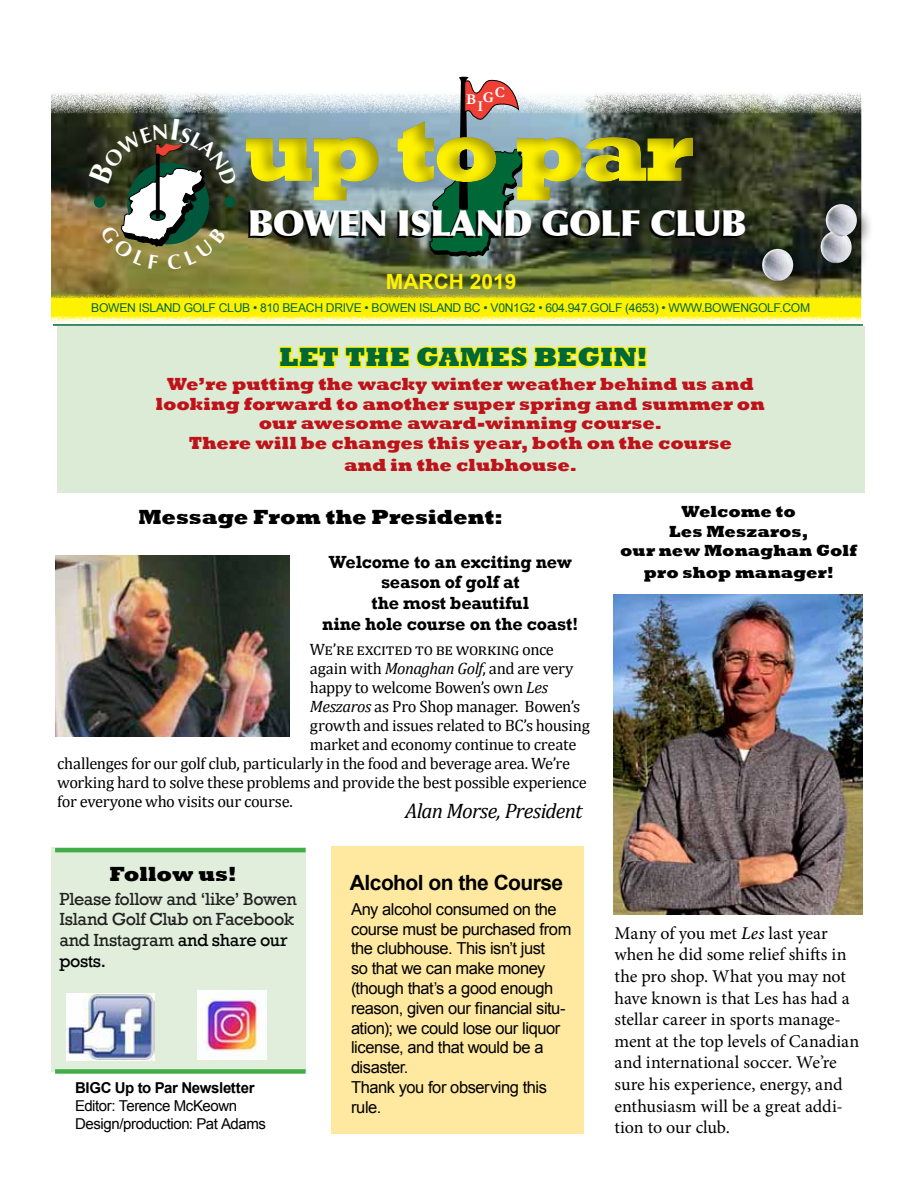
<style>
.page{position:relative;width:918px;height:1188px;background:#fff}
.page>*{position:absolute;margin:0;border:0;box-sizing:border-box;transform-origin:0 0}
.t1{font:800 90px "Rockwell";letter-spacing:-.05em;color:#fff200}
.t2{font:900 36px "Optima";letter-spacing:-.025em;color:#fff}
.t3{font:800 27px "Rockwell";letter-spacing:.01em;color:#006737}
.t4{font:800 21px "Rockwell";letter-spacing:-.005em;color:#000}
.t5{font:italic 21px "Cambria";letter-spacing:-.03em;color:#000}
.t6{font:700 21px "Arial";letter-spacing:-.025em;color:#000}
.t7{font:700 21px "Arial";color:#fff200}
.t8{font:18px/21.6px "Minion Pro";letter-spacing:.005em;color:#000}
.t9{font:800 18px/19.5px "Rockwell";color:#be131a;text-align:center}
.t10{font:18px/20.7px "Rockwell";letter-spacing:-.025em;color:#202020}
.t11{font:700 18px/20.7px "Rockwell";letter-spacing:-.01em;color:#000;text-align:center}
.t12{font:16.5px "Cambria";letter-spacing:-.02em;color:#000}
.t13{font:16.5px/19.8px "Arial";letter-spacing:-.025em;color:#000}
.t14{font:800 16.5px/19.8px "Rockwell";color:#000;text-align:center}
.t15{font:15px/18px "Arial";letter-spacing:-.03em;color:#000}
.t16{font:700 15px "Arial";letter-spacing:-.02em;color:#000}
.t17{font:700 15px "Garamond";color:#fff}
.t18{font:12.15px "Arial";letter-spacing:-.025em;color:#006737}
.s1{font-style:italic}
.s2{color:#000}
.s3{font-weight:500;font-style:italic}
</style>
<div class="page">
<div style="left:57px;top:326px;width:808px;height:166px;background:#dcebd6"></div>
<img style="left:51px;top:93px;width:810px;height:201px">
<svg style="left:430px;top:76px;width:94px;height:181px"></svg>
<div style="left:218px;top:98px;width:589px;height:111px;background:#000;opacity:.34"></div>
<svg style="left:51px;top:294px;width:810px;height:28px;background:#f5eb26"></svg>
<hr style="left:53px;top:324px;width:810px;height:2px;background:#006737">
<div style="left:760px;top:202px;width:114px;height:96px;background:#000;opacity:.44"></div>
<img style="left:762px;top:249px;width:32px;height:32px">
<img style="left:820px;top:231px;width:32px;height:32px">
<img style="left:826px;top:204px;width:31px;height:33px">
<div style="left:51px;top:847px;width:255px;height:224px;background:#e1eedc"></div>
<img style="left:198px;top:990px;width:69px;height:69px">
<img style="left:66px;top:994px;width:89px;height:67px">
<hr style="left:55px;top:848px;width:251px;height:4px;background:#40ad49">
<svg style="left:279px;top:346px;width:368px;height:23px"></svg>
<img style="left:614px;top:594px;width:249px;height:321px">
<img style="left:55px;top:555px;width:235px;height:182px">
<div style="left:332px;top:847px;width:252px;height:287px;background:#ffe9a0"></div>
<div style="left:55px;top:1069px;width:251px;height:5px;background:#40ad49"></div>
<img style="left:89px;top:119px;width:148px;height:151px">
<p class="t17" style="left:483px;top:86px;width:23px">GC</p>
<h1 class="t1" style="left:244px;top:99px;width:451px">up to par</h1>
<p class="t17" style="left:466px;top:90px;width:12px">B</p>
<p class="t17" style="left:477px;top:97px;width:7px">I</p>
<h2 class="t2" style="left:248px;top:202px;width:497px">BOWEN ISLAND GOLF CLUB</h2>
<p class="t7" style="left:386px;top:268px;width:132px">MARCH 2019</p>
<p class="t18" style="left:91px;top:299px;width:721px">BOWEN ISLAND GOLF CLUB • 810 BEACH DRIVE • BOWEN ISLAND BC • V0N1G2 • 604.947.GOLF (4653) • WWW.BOWENGOLF.COM</p>
<h3 class="t3" style="left:280px;top:342px;width:369px">LET THE GAMES BEGIN!</h3>
<p class="t9" style="left:156px;top:375px;width:611px">We’re putting the wacky winter weather behind us and looking forward to another super spring and summer on our awesome award-winning course.<br>There will be changes this year, both on the course</p>
<p class="t9" style="left:344px;top:455px;width:234px">and in the clubhouse.</p>
<p class="t4" style="left:138px;top:505px;width:366px">Message From the President:</p>
<p class="t11" style="left:322px;top:551px;width:258px">Welcome to an exciting new season of golf at<br>the most beautiful<br>nine hole course on the coast!</p>
<p class="t12" style="left:310px;top:640px;width:246px">We’re excited to be working once</p>
<p class="t12" style="left:310px;top:659px;width:265px">again with <span class="s1">Monaghan Golf</span>, and are very</p>
<p class="t12" style="left:310px;top:678px;width:240px">happy to welcome Bowen’s own <span class="s1">Les</span></p>
<p class="t12" style="left:310px;top:697px;width:272px"><span class="s1">Meszaros</span> as Pro Shop manager. Bowen’s</p>
<p class="t12" style="left:310px;top:716px;width:281px">growth and issues related to BC’s housing</p>
<p class="t12" style="left:310px;top:735px;width:268px">market and economy continue to create</p>
<p class="t12" style="left:57px;top:754px;width:515px">challenges for our golf club, particularly in the food and beverage area. We’re</p>
<p class="t12" style="left:57px;top:773px;width:531px">working hard to solve these problems and provide the best possible experience</p>
<p class="t12" style="left:57px;top:792px;width:237px">for everyone who visits our course.</p>
<p class="t5" style="left:405px;top:798px;width:179px">Alan Morse, President</p>
<p class="t4" style="left:110px;top:862px;width:128px">Follow us!</p>
<p class="t10" style="left:171px;top:906px;width:7px">.</p>
<p class="t10" style="left:59px;top:888px;width:239px">Please follow and ‘like’ Bowen<br>Island Golf Club on Facebook and Instagram <span class="s2">and share our posts.</span></p>
<p class="t16" style="left:75px;top:1078px;width:181px">BIGC Up to Par Newsletter</p>
<p class="t15" style="left:75px;top:1097px;width:192px">Editor: Terence McKeown<br>Design/production: Pat Adams</p>
<p class="t6" style="left:350px;top:869px;width:215px">Alcohol on the Course</p>
<p class="t13" style="left:351px;top:899px;width:222px">Any alcohol consumed on the course must be purchased from the clubhouse. This isn’t just<br>so that we can make money (though that’s a good enough reason, given our financial situ&shy;ation); we could lose our liquor license, and that would be a disaster.<br>Thank you for observing this rule.</p>
<p class="t14" style="left:620px;top:502px;width:238px">Welcome to<br>Les Meszaros,<br>our new Monaghan Golf</p>
<p class="t14" style="left:644px;top:563px;width:191px">pro shop manager!</p>
<p class="t8" style="left:615px;top:922px;width:246px">Many of you met <span class="s3">Les</span> last year when he did some relief shifts in the pro shop. What you may not have known is that Les has had a stellar career in sports manage&shy;ment at the top levels of Canadian and international soccer. We’re sure his experience, energy, and enthusiasm will be a great addi&shy;tion to our club.</p>
</div>
